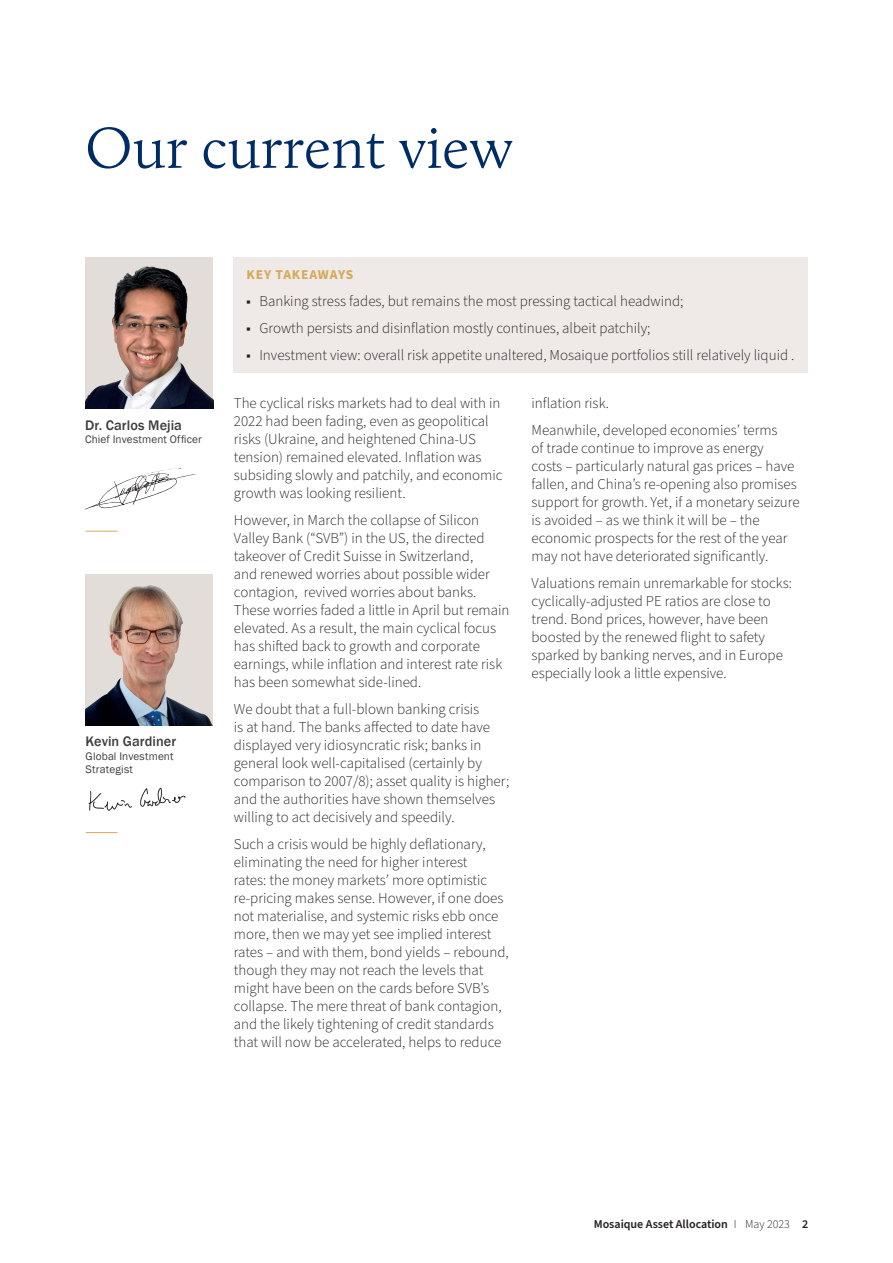
<style>
.page{position:relative;width:893px;height:1263px;background:#fff}
.page>*{position:absolute;margin:0;border:0;box-sizing:border-box;transform-origin:0 0}
.Title_H1{font:300 60px "Calluna";color:#002c65}
.Body_copy{font:300 15px/18px "Source Sans Pro";color:#231f20}
.Body{font:500 14.25px "Franklin Gothic";letter-spacing:.005em;color:#3e3e3f}
.Title_-_subsections{font:700 13.5px "Source Sans Pro";letter-spacing:.06em;color:#d6a95b}
.t1{font:600 12px "Source Sans Pro";color:#231f20}
.Body-2{font:11.25px/13.5px "Franklin Gothic";letter-spacing:.01em;color:#3e3e3f}
.s1{font-weight:300}
</style>
<div class="page">
<div style="left:234px;top:257px;width:574px;height:115px;background:#efeae8"></div>
<svg style="left:85px;top:468px;width:111px;height:41px"></svg>
<div style="left:86px;top:257px;width:127px;height:152px;background:#e3ddd9"></div>
<img style="left:86px;top:266px;width:127px;height:143px">
<div style="left:85px;top:574px;width:128px;height:151px;background:#e3ddd9"></div>
<img style="left:85px;top:585px;width:128px;height:140px">
<img style="left:88px;top:787px;width:98px;height:24px">
<hr style="left:86px;top:832px;width:32px;height:1px;background:#d6a95b">
<hr style="left:86px;top:531px;width:32px;height:1px;background:#d6a95b">
<p class="Title_H1" style="left:85px;top:112px;width:429px">Our current view</p>
<p class="Body" style="left:85px;top:416px;width:98px">Dr. Carlos Mejia</p>
<p class="Body-2" style="left:85px;top:433px;width:118px">Chief Investment Officer</p>
<p class="Body" style="left:86px;top:733px;width:92px">Kevin Gardiner</p>
<p class="Body-2" style="left:86px;top:749px;width:90px">Global Investment<br>Strategist</p>
<p class="Title_-_subsections" style="left:247px;top:265px;width:108px">KEY TAKEAWAYS</p>
<p class="Body_copy" style="left:247px;top:292px;width:438px">▪ Banking stress fades, but remains the most pressing tactical headwind;</p>
<p class="Body_copy" style="left:247px;top:319px;width:405px">▪ Growth persists and disinflation mostly continues, albeit patchily;</p>
<p class="Body_copy" style="left:247px;top:346px;width:549px">▪ Investment view: overall risk appetite unaltered, Mosaique portfolios still relatively liquid .</p>
<p class="Body_copy" style="left:234px;top:394px;width:270px">The cyclical risks markets had to deal with in 2022 had been fading, even as geopolitical risks (Ukraine, and heightened China-US tension) remained elevated. Inflation was subsiding slowly and patchily, and economic growth was looking resilient.</p>
<p class="Body_copy" style="left:234px;top:511px;width:277px">However, in March the collapse of Silicon Valley Bank (“SVB”) in the US, the directed takeover of Credit Suisse in Switzerland,<br>and renewed worries about possible wider contagion, revived worries about banks.<br>These worries faded a little in April but remain elevated. As a result, the main cyclical focus has shifted back to growth and corporate earnings, while inflation and interest rate risk has been somewhat side-lined.</p>
<p class="Body_copy" style="left:234px;top:700px;width:277px">We doubt that a full-blown banking crisis<br>is at hand. The banks affected to date have displayed very idiosyncratic risk; banks in general look well-capitalised (certainly by comparison to 2007/8); asset quality is higher; and the authorities have shown themselves willing to act decisively and speedily.</p>
<p class="Body_copy" style="left:234px;top:835px;width:276px">Such a crisis would be highly deflationary, eliminating the need for higher interest<br>rates: the money markets’ more optimistic re-pricing makes sense. However, if one does not materialise, and systemic risks ebb once more, then we may yet see implied interest rates – and with them, bond yields – rebound, though they may not reach the levels that might have been on the cards before SVB’s collapse. The mere threat of bank contagion, and the likely tightening of credit standards that will now be accelerated, helps to reduce</p>
<p class="Body_copy" style="left:531px;top:394px;width:79px">inflation risk.</p>
<p class="Body_copy" style="left:531px;top:421px;width:270px">Meanwhile, developed economies’ terms<br>of trade continue to improve as energy<br>costs – particularly natural gas prices – have fallen, and China’s re-opening also promises support for growth. Yet, if a monetary seizure is avoided – as we think it will be – the economic prospects for the rest of the year may not have deteriorated significantly.</p>
<p class="Body_copy" style="left:531px;top:574px;width:262px">Valuations remain unremarkable for stocks: cyclically-adjusted PE ratios are close to trend. Bond prices, however, have been boosted by the renewed flight to safety sparked by banking nerves, and in Europe especially look a little expensive.</p>
<p class="t1" style="left:594px;top:1216px;width:216px">Mosaique Asset Allocation <span class="s1">I May 2023</span> 2</p>
</div>
